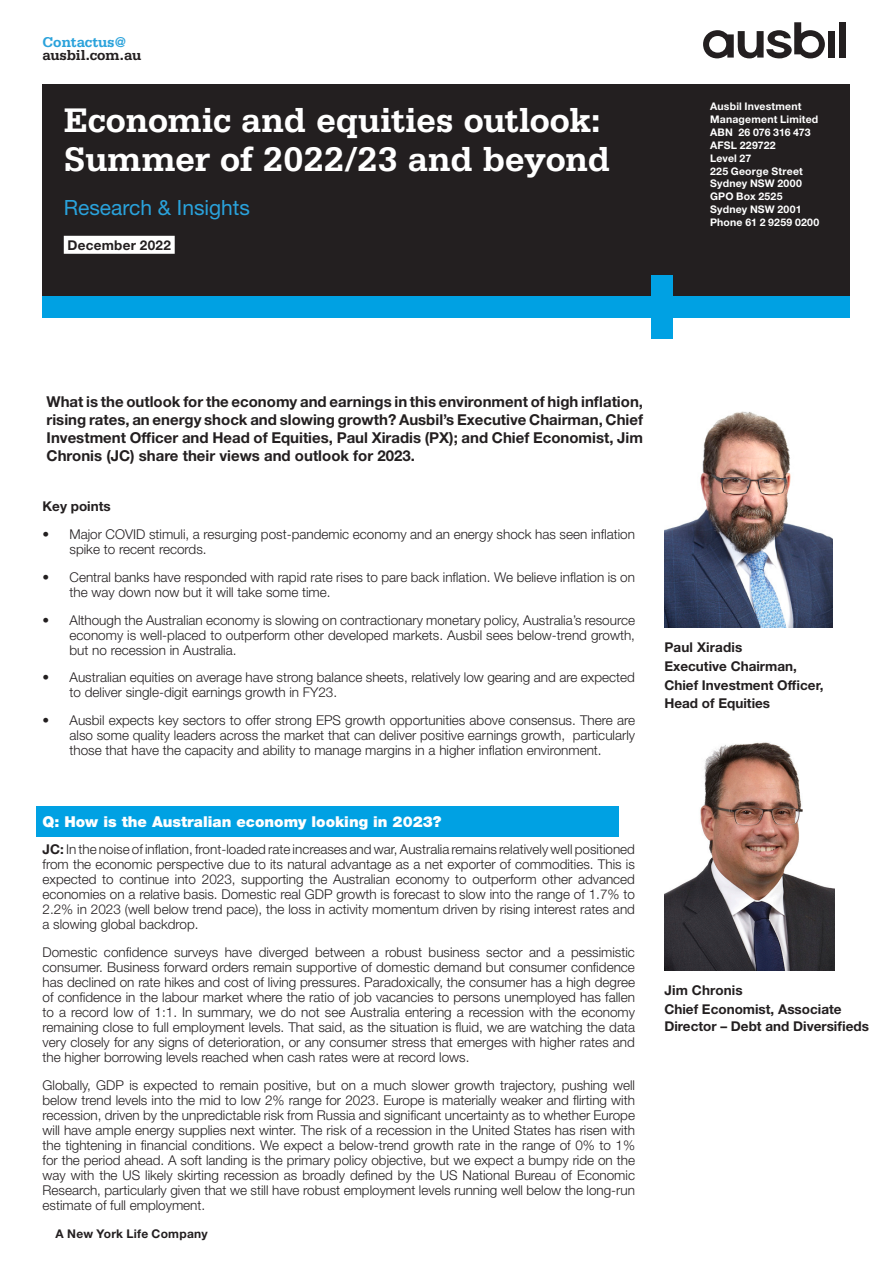
<style>
.page{position:relative;width:893px;height:1263px;background:#fff}
.page>*{position:absolute;margin:0;border:0;box-sizing:border-box;transform-origin:0 0}
.Title_white{font:700 36px/39px "Serifa Std";letter-spacing:-.01em;color:#fff}
.Body_text{font:21px "Helvetica Neue LT Std";color:#2aa2db}
.Body_text-2{font:700 15px/18px "Helvetica Neue LT Std";color:#231f20;text-align:justify}
.Body_text-3{font:900 15px "Helvetica Neue LT Std";color:#fff}
.Email{font:700 15px/13.5px "Serifa Std";letter-spacing:-.01em;color:#231f20}
.Body_text-4{font:300 13.5px/15px "Helvetica Neue LT Std";color:#231f20;text-align:justify}
.Body_text-5{font:700 13.5px/16.5px "Helvetica Neue LT Std";color:#231f20}
.Date{font:700 13.5px "Helvetica Neue LT Std";letter-spacing:.02em;color:#231f20}
.Page_number_left{font:700 12px "Helvetica Neue LT Std";letter-spacing:.02em;color:#231f20}
.Contact_details_whit{font:700 10.5px/12.8px "Helvetica Neue LT Std";letter-spacing:.015em;color:#fff}
.s1{color:#2aa2db}
.s2{font-weight:700}
</style>
<div class="page">
<div style="left:36px;top:807px;width:582px;height:30px;background:#00a1e3"></div>
<div style="left:43px;top:84px;width:807px;height:218px;background:#231f20"></div>
<div style="left:43px;top:296px;width:807px;height:21px;background:#00a1e3"></div>
<div style="left:64px;top:236px;width:111px;height:18px;background:#fff"></div>
<svg style="left:703px;top:22px;width:122px;height:36px"></svg>
<div style="left:828px;top:31px;width:7px;height:27px;background:#231f20"></div>
<div style="left:839px;top:22px;width:7px;height:36px;background:#231f20"></div>
<div style="left:651px;top:275px;width:21px;height:63px;background:#00a1e3"></div>
<img style="left:664px;top:411px;width:169px;height:216px">
<img style="left:664px;top:742px;width:170px;height:228px">
<p class="Email" style="left:43px;top:35px;width:100px"><span class="s1">Contactus@ </span>ausbil.com.au</p>
<p class="Title_white" style="left:64px;top:100px;width:548px">Economic and equities outlook:<br>Summer of 2022/23 and beyond</p>
<p class="Body_text" style="left:64px;top:195px;width:188px">Research &amp; Insights</p>
<p class="Date" style="left:68px;top:237px;width:105px">December 2022</p>
<p class="Contact_details_whit" style="left:710px;top:100px;width:110px">Ausbil Investment<br>Management Limited</p>
<p class="Contact_details_whit" style="left:710px;top:126px;width:102px">ABN 26 076 316 473</p>
<p class="Contact_details_whit" style="left:710px;top:139px;width:67px">AFSL 229722</p>
<p class="Contact_details_whit" style="left:710px;top:151px;width:43px">Level 27</p>
<p class="Contact_details_whit" style="left:710px;top:164px;width:94px">225 George Street</p>
<p class="Contact_details_whit" style="left:710px;top:177px;width:93px">Sydney NSW 2000</p>
<p class="Contact_details_whit" style="left:710px;top:190px;width:74px">GPO Box 2525</p>
<p class="Contact_details_whit" style="left:710px;top:202px;width:93px">Sydney NSW 2001</p>
<p class="Contact_details_whit" style="left:710px;top:215px;width:111px">Phone 61 2 9259 0200</p>
<p class="Body_text-2" style="left:47px;top:392px;width:598px">What is the outlook for the economy and earnings in this environment of high inflation, rising rates, an energy shock and slowing growth? Ausbil’s Executive Chairman, Chief Investment Officer and Head of Equities, Paul Xiradis (PX); and Chief Economist, Jim Chronis (JC) share their views and outlook for 2023.</p>
<p class="Body_text-5" style="left:43px;top:498px;width:70px">Key points</p>
<p class="Body_text-4" style="left:70px;top:527px;width:567px;text-indent:-27px">• Major COVID stimuli, a resurging post-pandemic economy and an energy shock has seen inflation spike to recent records.</p>
<p class="Body_text-4" style="left:70px;top:569px;width:567px;text-indent:-27px">• Central banks have responded with rapid rate rises to pare back inflation. We believe inflation is on the way down now but it will take some time.</p>
<p class="Body_text-4" style="left:70px;top:612px;width:567px;text-indent:-27px">• Although the Australian economy is slowing on contractionary monetary policy, Australia’s resource economy is well-placed to outperform other developed markets. Ausbil sees below-trend growth, but no recession in Australia.</p>
<p class="Body_text-4" style="left:70px;top:670px;width:567px;text-indent:-27px">• Australian equities on average have strong balance sheets, relatively low gearing and are expected to deliver single-digit earnings growth in FY23.</p>
<p class="Body_text-4" style="left:70px;top:713px;width:567px;text-indent:-27px">• Ausbil expects key sectors to offer strong EPS growth opportunities above consensus. There are also some quality leaders across the market that can deliver positive earnings growth, particularly those that have the capacity and ability to manage margins in a higher inflation environment.</p>
<p class="Body_text-5" style="left:664px;top:639px;width:79px">Paul Xiradis</p>
<p class="Body_text-5" style="left:664px;top:658px;width:134px">Executive Chairman,</p>
<p class="Body_text-5" style="left:664px;top:676px;width:161px">Chief Investment Officer,</p>
<p class="Body_text-5" style="left:664px;top:695px;width:107px">Head of Equities</p>
<p class="Body_text-3" style="left:43px;top:812px;width:400px">Q: How is the Australian economy looking in 2023?</p>
<p class="Body_text-4" style="left:43px;top:842px;width:594px"><span class="s2">JC:</span> In the noise of inflation, front-loaded rate increases and war, Australia remains relatively well positioned from the economic perspective due to its natural advantage as a net exporter of commodities. This is expected to continue into 2023, supporting the Australian economy to outperform other advanced economies on a relative basis. Domestic real GDP growth is forecast to slow into the range of 1.7% to 2.2% in 2023 (well below trend pace), the loss in activity momentum driven by rising interest rates and a slowing global backdrop.</p>
<p class="Body_text-4" style="left:43px;top:944px;width:594px">Domestic confidence surveys have diverged between a robust business sector and a pessimistic consumer. Business forward orders remain supportive of domestic demand but consumer confidence has declined on rate hikes and cost of living pressures. Paradoxically, the consumer has a high degree of confidence in the labour market where the ratio of job vacancies to persons unemployed has fallen to a record low of 1:1. In summary, we do not see Australia entering a recession with the economy remaining close to full employment levels. That said, as the situation is fluid, we are watching the data very closely for any signs of deterioration, or any consumer stress that emerges with higher rates and the higher borrowing levels reached when cash rates were at record lows.</p>
<p class="Body_text-4" style="left:43px;top:1077px;width:594px">Globally, GDP is expected to remain positive, but on a much slower growth trajectory, pushing well below trend levels into the mid to low 2% range for 2023. Europe is materially weaker and flirting with recession, driven by the unpredictable risk from Russia and significant uncertainty as to whether Europe will have ample energy supplies next winter. The risk of a recession in the United States has risen with the tightening in financial conditions. We expect a below-trend growth rate in the range of 0% to 1% for the period ahead. A soft landing is the primary policy objective, but we expect a bumpy ride on the way with the US likely skirting recession as broadly defined by the US National Bureau of Economic Research, particularly given that we still have robust employment levels running well below the long-run estimate of full employment.</p>
<p class="Page_number_left" style="left:56px;top:1226px;width:154px">A New York Life Company</p>
<p class="Body_text-5" style="left:664px;top:982px;width:80px">Jim Chronis</p>
<p class="Body_text-5" style="left:664px;top:1001px;width:206px">Chief Economist, Associate<br>Director – Debt and Diversifieds</p>
</div>
